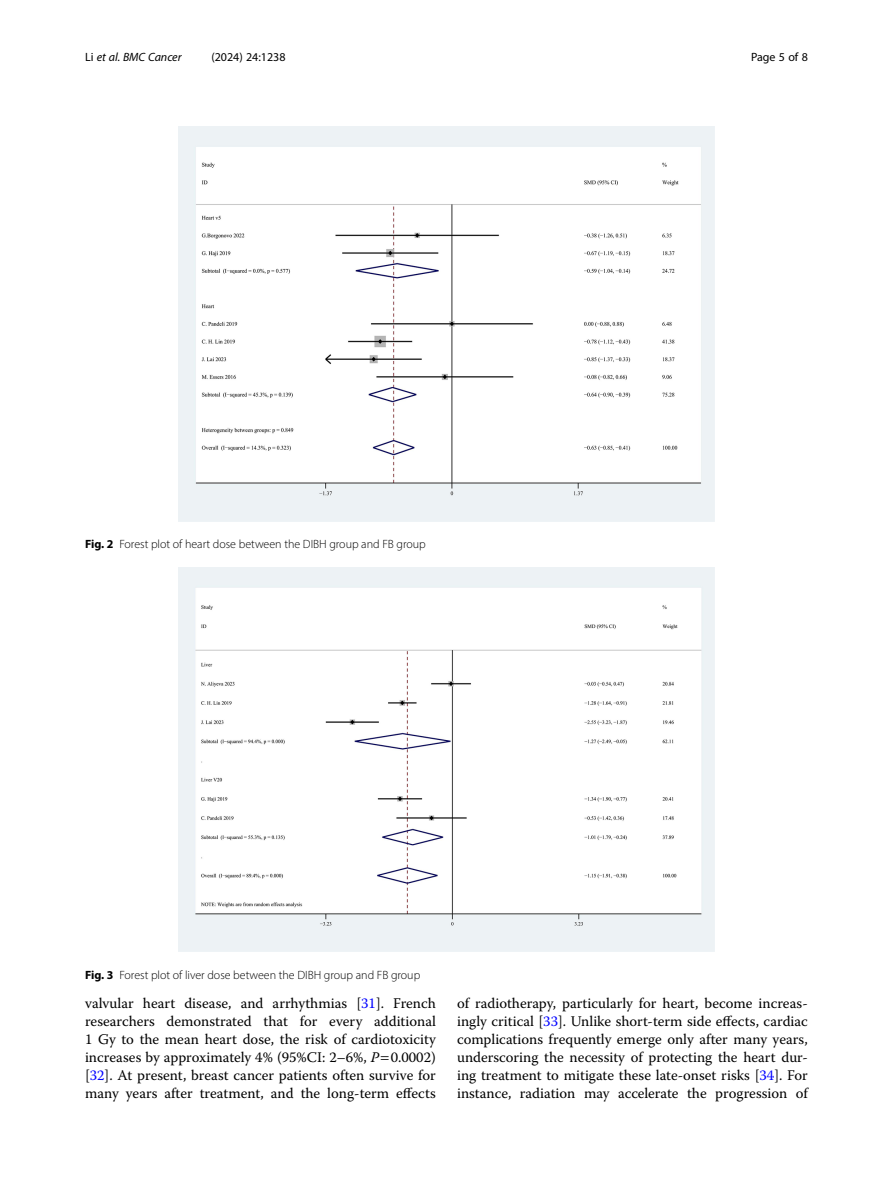
<style>
.page{position:relative;width:893px;height:1191px;background:#fff}
.page>*{position:absolute;margin:0;border:0;box-sizing:border-box;transform-origin:0 0}
.Body_Text_Indent{font:14.7px/18px "Warnock Pro";color:#000;text-align:justify}
.Figure_Caption{font:300 12px "Myriad Pro";color:#000}
.t1{font:12px "Myriad Pro";color:#000}
.t2{font:italic 12px "Myriad Pro";color:#000}
.s1{font-style:normal}
.s2{font-weight:700}
.s3{color:#00f}
.s4{font-style:italic}
</style>
<div class="page">
<img style="left:179px;top:567px;width:535px;height:384px">
<img style="left:179px;top:126px;width:535px;height:395px">
<p class="t2" style="left:85px;top:50px;width:98px"><span class="s1">Li</span> et al. BMC Cancer</p>
<p class="t1" style="left:211px;top:50px;width:76px">(2024) 24:1238</p>
<p class="t1" style="left:751px;top:50px;width:58px">Page 5 of 8</p>
<p class="Figure_Caption" style="left:85px;top:537px;width:342px"><span class="s2">Fig. 2</span> Forest plot of heart dose between the DIBH group and FB group</p>
<p class="Figure_Caption" style="left:85px;top:967px;width:337px"><span class="s2">Fig. 3</span> Forest plot of liver dose between the DIBH group and FB group</p>
<p class="Body_Text_Indent" style="left:85px;top:994px;width:352px">valvular heart disease, and arrhythmias [<span class="s3">31</span>]. French researchers demonstrated that for every additional 1 Gy to the mean heart dose, the risk of cardiotoxicity increases by approximately 4% (95%CI: 2–6%, <span class="s4">P</span> 0.0002) [<span class="s3">32</span>]. At present, breast cancer patients often survive for many years after treatment, and the long-term effects</p>
<p class="Body_Text_Indent" style="left:457px;top:994px;width:352px">of radiotherapy, particularly for heart, become increas&shy;ingly critical [<span class="s3">33</span>]. Unlike short-term side effects, cardiac complications frequently emerge only after many years, underscoring the necessity of protecting the heart dur&shy;ing treatment to mitigate these late-onset risks [<span class="s3">34</span>]. For instance, radiation may accelerate the progression of</p>
</div>
